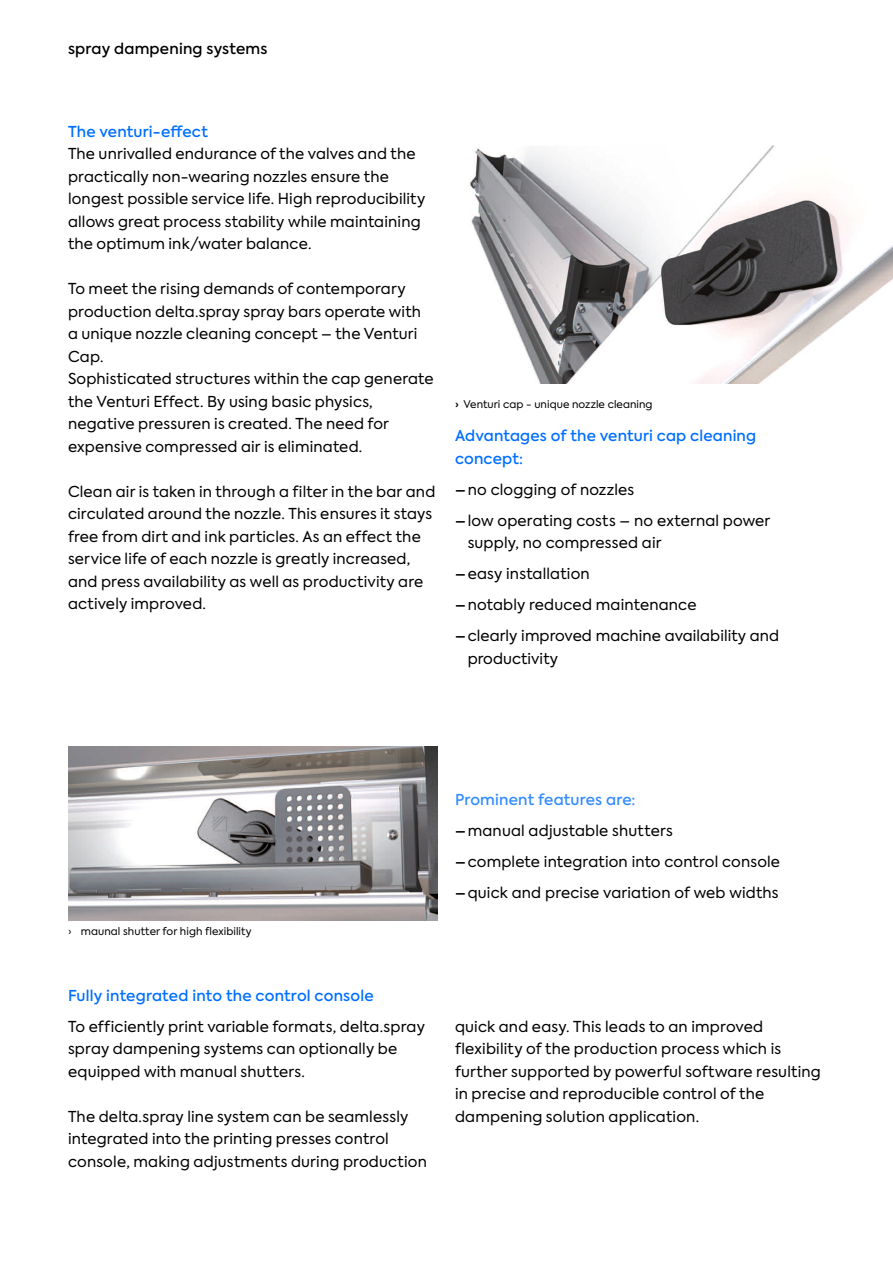
<style>
.page{position:relative;width:893px;height:1263px;background:#fff}
.page>*{position:absolute;margin:0;border:0;box-sizing:border-box;transform-origin:0 0}
.Coptytext_regular_8{font:15px/22.5px "Axiforma";letter-spacing:.01em;color:#000}
.Bildunterschrift_reg{font:15px/22.5px "Axiforma";letter-spacing:.01em;color:#000}
.Subheadline_regular{font:500 15px/22.5px "Axiforma";letter-spacing:.01em;color:#006fff}
.Subheadline_regular-2{font:500 15px "Axiforma";letter-spacing:.01em;color:#338cff}
.Anleser{font:500 15px "Axiforma";letter-spacing:.015em;color:#000}
.TEC_Fließtext_8_5_12{font:500 15px "Axiforma";letter-spacing:.01em;color:#006fff}
.Bildunterschrift_reg-2{font:10.5px "Axiforma";letter-spacing:.005em;color:#000}
.TEC_Fließtext_8_5_12-2{font:10.5px "Axiforma";letter-spacing:.005em;color:#000}
.s1{font-weight:600}
.s2{font-weight:500}
</style>
<div class="page">
<img style="left:468px;top:145px;width:425px;height:239px">
<img style="left:68px;top:746px;width:370px;height:174px">
<p class="Anleser" style="left:68px;top:39px;width:201px">spray dampening systems</p>
<p class="TEC_Fließtext_8_5_12" style="left:68px;top:121px;width:141px">The venturi-effect</p>
<p class="Coptytext_regular_8" style="left:68px;top:143px;width:359px">The unrivalled endurance of the valves and the practically non-wearing nozzles ensure the longest possible service life. High reproducibility allows great process stability while maintaining the optimum ink/water balance.</p>
<p class="Coptytext_regular_8" style="left:68px;top:278px;width:355px">To meet the rising demands of contemporary production delta.spray spray bars operate with a unique nozzle cleaning concept – the Venturi Cap.</p>
<p class="Coptytext_regular_8" style="left:68px;top:368px;width:367px">Sophisticated structures within the cap generate the Venturi Effect. By using basic physics, negative pressuren is created. The need for expensive compressed air is eliminated.</p>
<p class="Coptytext_regular_8" style="left:68px;top:480px;width:369px">Clean air is taken in through a filter in the bar and circulated around the nozzle. This ensures it stays free from dirt and ink particles. As an effect the service life of each nozzle is greatly increased, and press availability as well as productivity are actively improved.</p>
<p class="TEC_Fließtext_8_5_12-2" style="left:455px;top:398px;width:199px"><span class="s1">›</span> Venturi cap - unique nozzle cleaning</p>
<p class="Subheadline_regular" style="left:455px;top:425px;width:303px">Advantages of the venturi cap cleaning concept:</p>
<p class="Bildunterschrift_reg" style="left:455px;top:478px;width:181px"><span class="s2">–</span>no clogging of nozzles</p>
<p class="Bildunterschrift_reg" style="left:468px;top:509px;width:304px;text-indent:-13px"><span class="s2">–</span>low operating costs – no external power supply, no compressed air</p>
<p class="Bildunterschrift_reg" style="left:455px;top:563px;width:136px"><span class="s2">–</span>easy installation</p>
<p class="Bildunterschrift_reg" style="left:455px;top:594px;width:243px"><span class="s2">–</span>notably reduced maintenance</p>
<p class="Bildunterschrift_reg" style="left:468px;top:625px;width:313px;text-indent:-13px"><span class="s2">–</span>clearly improved machine availability and productivity</p>
<p class="Bildunterschrift_reg-2" style="left:68px;top:924px;width:185px">› maunal shutter for high flexibility</p>
<p class="Subheadline_regular" style="left:68px;top:984px;width:307px">Fully integrated into the control console</p>
<p class="Coptytext_regular_8" style="left:68px;top:1015px;width:358px">To efficiently print variable formats, delta.spray spray dampening systems can optionally be equipped with manual shutters.</p>
<p class="Coptytext_regular_8" style="left:68px;top:1105px;width:360px">The delta.spray line system can be seamlessly integrated into the printing presses control console, making adjustments during production</p>
<p class="Subheadline_regular-2" style="left:455px;top:789px;width:182px">Prominent features are:</p>
<p class="Bildunterschrift_reg" style="left:455px;top:819px;width:219px"><span class="s2">–</span>manual adjustable shutters</p>
<p class="Bildunterschrift_reg" style="left:455px;top:850px;width:327px"><span class="s2">–</span>complete integration into control console</p>
<p class="Bildunterschrift_reg" style="left:455px;top:881px;width:325px"><span class="s2">–</span>quick and precise variation of web widths</p>
<p class="Coptytext_regular_8" style="left:455px;top:1015px;width:367px">quick and easy. This leads to an improved flexibility of the production process which is further supported by powerful software resulting in precise and reproducible control of the dampening solution application.</p>
</div>
